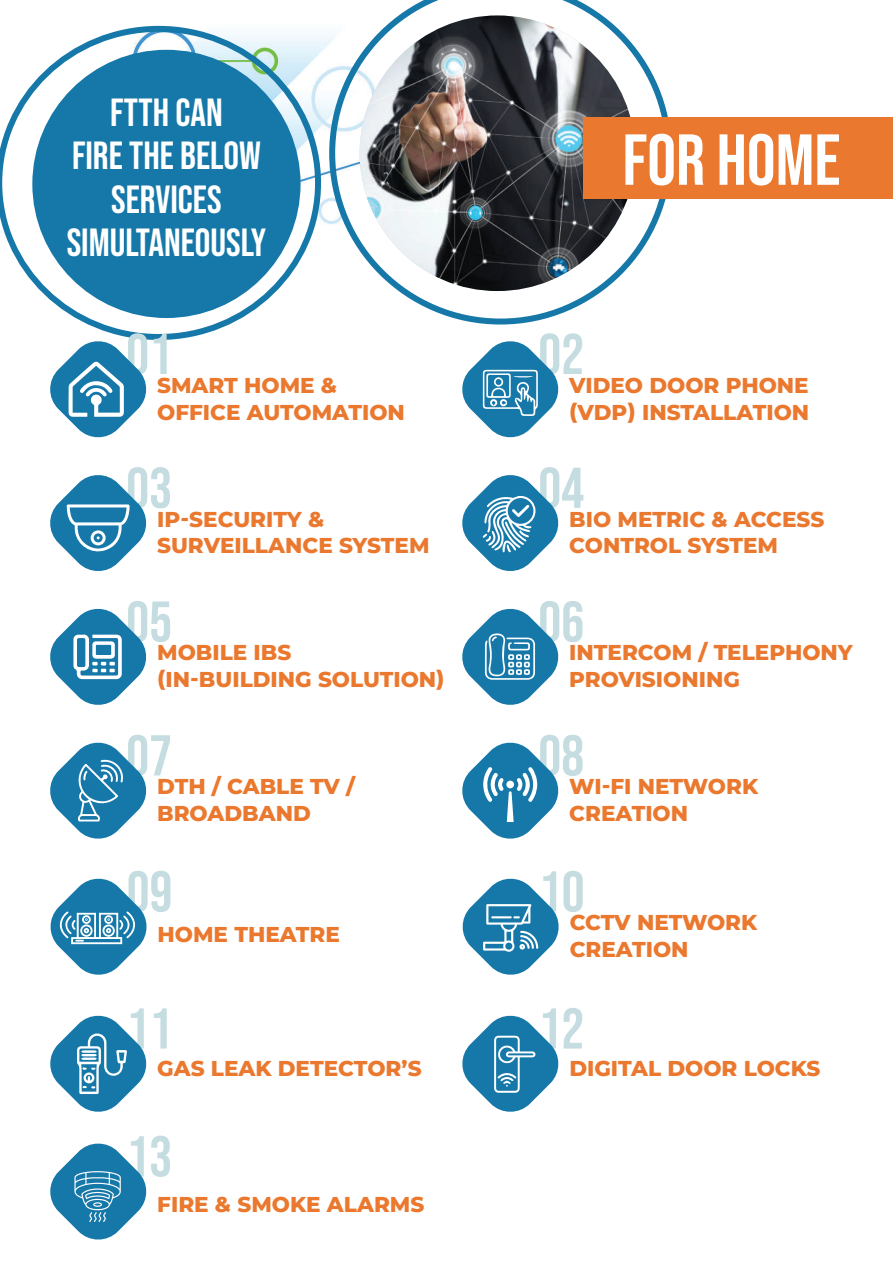
<style>
.page{position:relative;width:893px;height:1263px;background:#fff}
.page>*{position:absolute;margin:0;border:0;box-sizing:border-box;transform-origin:0 0}
.t1{font:72px "Bebas Neue";color:#fff}
.t2{font:57.3px "Bebas Neue";color:#c5dce0}
.t3{font:39px/43.3px "Bebas Neue";color:#fff;text-align:center}
.t4{font:800 21.45px/26.5px "Montserrat";color:#ea782e}
</style>
<div class="page">
<img style="left:153px;top:25px;width:176px;height:199px">
<svg style="left:329px;top:0;width:343px;height:325px"></svg>
<img style="left:360px;top:15px;width:275px;height:276px;border-radius:138px">
<svg style="left:0;top:26px;width:321px;height:314px"></svg>
<div style="left:32px;top:50px;width:269px;height:268px;background:#1678a9;border-radius:50%"></div>
<div style="left:583px;top:118px;width:310px;height:81px;background:#ea782e"></div>
<svg style="left:47px;top:339px;width:102px;height:99px"></svg>
<svg style="left:462px;top:341px;width:97px;height:97px"></svg>
<svg style="left:50px;top:475px;width:97px;height:96px"></svg>
<svg style="left:462px;top:475px;width:97px;height:96px"></svg>
<svg style="left:50px;top:609px;width:97px;height:96px"></svg>
<svg style="left:462px;top:609px;width:97px;height:96px"></svg>
<svg style="left:50px;top:742px;width:97px;height:97px"></svg>
<svg style="left:462px;top:742px;width:97px;height:97px"></svg>
<div style="left:506px;top:781px;width:8px;height:7px;background:#fff;border-radius:50%"></div>
<svg style="left:50px;top:878px;width:97px;height:97px"></svg>
<svg style="left:462px;top:878px;width:97px;height:97px"></svg>
<svg style="left:50px;top:1015px;width:97px;height:97px"></svg>
<svg style="left:462px;top:1015px;width:97px;height:97px"></svg>
<svg style="left:50px;top:1143px;width:97px;height:97px"></svg>
<h3 class="t3" style="left:67px;top:91px;width:201px">FTTH CAN<br>FIRE THE BELOW<br>SERVICES<br>SIMULTANEOUSLY</h3>
<h2 class="t2" style="left:126px;top:322px;width:47px">01</h2>
<p class="t4" style="left:157px;top:371px;width:249px">SMART HOME &amp;<br>OFFICE AUTOMATION</p>
<h2 class="t2" style="left:126px;top:456px;width:47px">03</h2>
<p class="t4" style="left:157px;top:505px;width:274px">IP-SECURITY &amp;<br>SURVEILLANCE SYSTEM</p>
<h2 class="t2" style="left:126px;top:589px;width:47px">05</h2>
<p class="t4" style="left:157px;top:639px;width:289px">MOBILE IBS (IN-BUILDING SOLUTION)</p>
<h2 class="t2" style="left:126px;top:723px;width:47px">07</h2>
<p class="t4" style="left:157px;top:773px;width:199px">DTH / CABLE TV /<br>BROADBAND</p>
<h2 class="t2" style="left:127px;top:859px;width:47px">09</h2>
<p class="t4" style="left:158px;top:920px;width:184px">HOME THEATRE</p>
<h2 class="t2" style="left:126px;top:996px;width:47px">11</h2>
<p class="t4" style="left:157px;top:1055px;width:266px">GAS LEAK DETECTOR’S</p>
<h2 class="t2" style="left:126px;top:1124px;width:47px">13</h2>
<p class="t4" style="left:157px;top:1190px;width:269px">FIRE &amp; SMOKE ALARMS</p>
<h1 class="t1" style="left:622px;top:119px;width:220px">FOR HOME</h1>
<h2 class="t2" style="left:538px;top:322px;width:47px">02</h2>
<p class="t4" style="left:569px;top:371px;width:241px">VIDEO DOOR PHONE (VDP) INSTALLATION</p>
<h2 class="t2" style="left:538px;top:456px;width:47px">04</h2>
<p class="t4" style="left:569px;top:505px;width:257px">BIO METRIC &amp; ACCESS<br>CONTROL SYSTEM</p>
<h2 class="t2" style="left:538px;top:589px;width:47px">06</h2>
<p class="t4" style="left:569px;top:639px;width:285px">INTERCOM / TELEPHONY<br>PROVISIONING</p>
<h2 class="t2" style="left:538px;top:723px;width:47px">08</h2>
<p class="t4" style="left:569px;top:773px;width:190px">WI-FI NETWORK<br>CREATION</p>
<h2 class="t2" style="left:539px;top:859px;width:47px">10</h2>
<p class="t4" style="left:570px;top:909px;width:189px">CCTV NETWORK<br>CREATION</p>
<h2 class="t2" style="left:538px;top:996px;width:47px">12</h2>
<p class="t4" style="left:569px;top:1055px;width:253px">DIGITAL DOOR LOCKS</p>
</div>
